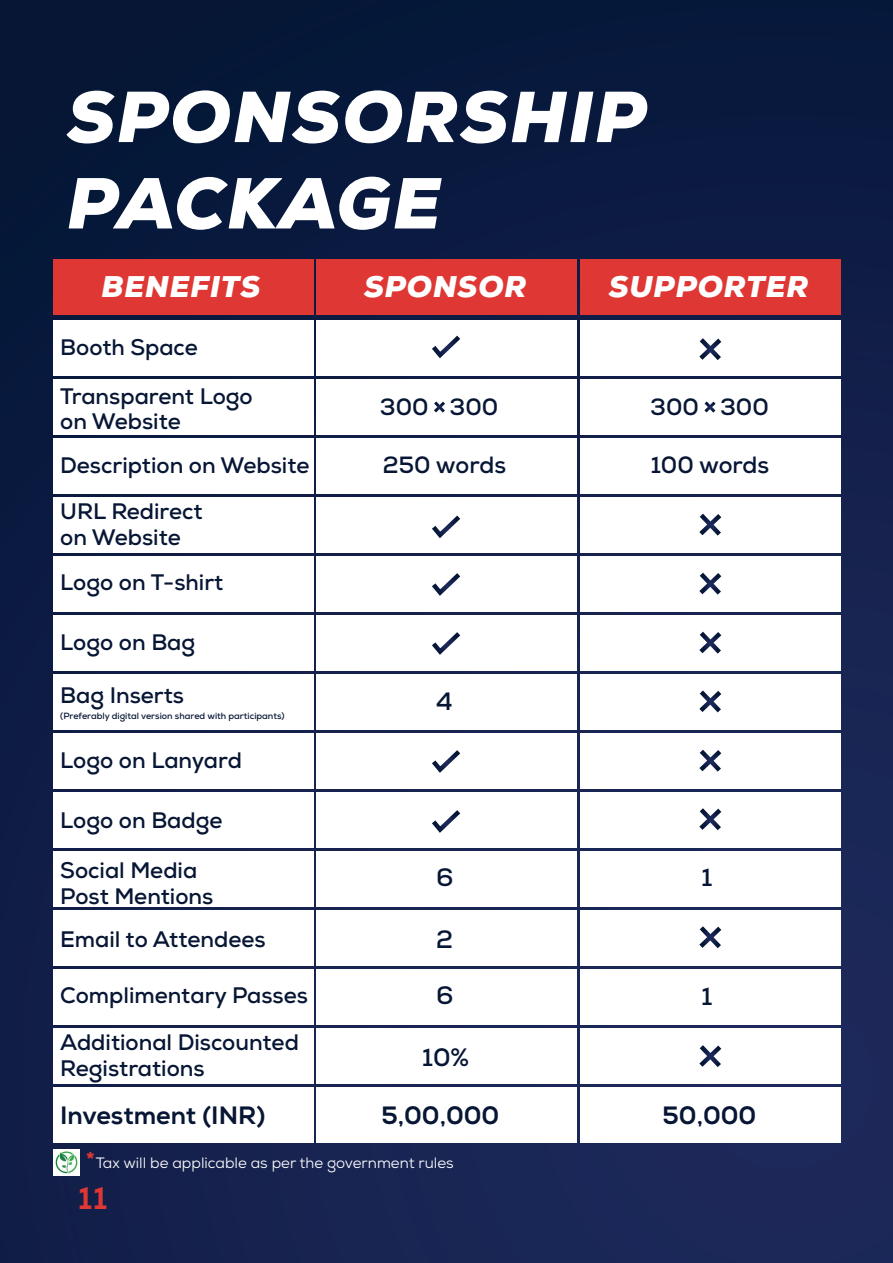
<style>
.page{position:relative;width:893px;height:1263px;background:#fff}
.page>*{position:absolute;margin:0;border:0;box-sizing:border-box;transform-origin:0 0}
.t1{font:italic 900 72px/86.4px "Nexa";letter-spacing:.025em;color:#fff}
.t2{font:800 31.5px "Nexa";color:#de3734}
.t3{font:italic 900 29.85px "Nexa";letter-spacing:.025em;color:#fff}
.t4{font:800 25.05px "Nexa";color:#071634}
.t5{font:700 25.05px "Nexa";color:#071634}
.t6{font:700 23.55px "Nexa";color:#071634}
.t7{font:700 22.35px/25.3px "Nexa";color:#071634}
.t8{font:15px "Nexa";color:#fff}
.t9{font:700 9px "Nexa";color:#071634}
.s1{font-weight:800;font-size:22.5px;color:#de3734}
</style>
<div class="page">
<div style="left:0;top:0;width:893px;height:1263px;background:linear-gradient(to bottom,#07183a,#1b2656)"></div>
<div style="left:53px;top:259px;width:260px;height:56px;background:#de3734"></div>
<div style="left:316px;top:259px;width:261px;height:56px;background:#de3734"></div>
<div style="left:580px;top:259px;width:261px;height:56px;background:#de3734"></div>
<div style="left:53px;top:320px;width:260px;height:56px;background:#fff"></div>
<div style="left:316px;top:320px;width:261px;height:56px;background:#fff"></div>
<div style="left:580px;top:320px;width:261px;height:56px;background:#fff"></div>
<div style="left:53px;top:379px;width:260px;height:56px;background:#fff"></div>
<div style="left:316px;top:379px;width:261px;height:56px;background:#fff"></div>
<div style="left:580px;top:379px;width:261px;height:56px;background:#fff"></div>
<div style="left:53px;top:438px;width:260px;height:56px;background:#fff"></div>
<div style="left:316px;top:438px;width:261px;height:56px;background:#fff"></div>
<div style="left:580px;top:438px;width:261px;height:56px;background:#fff"></div>
<div style="left:53px;top:497px;width:260px;height:56px;background:#fff"></div>
<div style="left:316px;top:497px;width:261px;height:56px;background:#fff"></div>
<div style="left:580px;top:497px;width:261px;height:56px;background:#fff"></div>
<div style="left:53px;top:556px;width:260px;height:56px;background:#fff"></div>
<div style="left:316px;top:556px;width:261px;height:56px;background:#fff"></div>
<div style="left:580px;top:556px;width:261px;height:56px;background:#fff"></div>
<div style="left:53px;top:615px;width:260px;height:56px;background:#fff"></div>
<div style="left:316px;top:615px;width:261px;height:56px;background:#fff"></div>
<div style="left:580px;top:615px;width:261px;height:56px;background:#fff"></div>
<div style="left:53px;top:674px;width:260px;height:56px;background:#fff"></div>
<div style="left:316px;top:674px;width:261px;height:56px;background:#fff"></div>
<div style="left:580px;top:674px;width:261px;height:56px;background:#fff"></div>
<div style="left:53px;top:733px;width:260px;height:56px;background:#fff"></div>
<div style="left:316px;top:733px;width:261px;height:56px;background:#fff"></div>
<div style="left:580px;top:733px;width:261px;height:56px;background:#fff"></div>
<div style="left:53px;top:792px;width:260px;height:56px;background:#fff"></div>
<div style="left:316px;top:792px;width:261px;height:56px;background:#fff"></div>
<div style="left:580px;top:792px;width:261px;height:56px;background:#fff"></div>
<div style="left:53px;top:851px;width:260px;height:56px;background:#fff"></div>
<div style="left:316px;top:851px;width:261px;height:56px;background:#fff"></div>
<div style="left:580px;top:851px;width:261px;height:56px;background:#fff"></div>
<div style="left:53px;top:910px;width:260px;height:56px;background:#fff"></div>
<div style="left:316px;top:910px;width:261px;height:56px;background:#fff"></div>
<div style="left:580px;top:910px;width:261px;height:56px;background:#fff"></div>
<div style="left:53px;top:969px;width:260px;height:56px;background:#fff"></div>
<div style="left:316px;top:969px;width:261px;height:56px;background:#fff"></div>
<div style="left:580px;top:969px;width:261px;height:56px;background:#fff"></div>
<div style="left:53px;top:1028px;width:260px;height:56px;background:#fff"></div>
<div style="left:316px;top:1028px;width:261px;height:56px;background:#fff"></div>
<div style="left:580px;top:1028px;width:261px;height:56px;background:#fff"></div>
<div style="left:53px;top:1087px;width:260px;height:56px;background:#fff"></div>
<div style="left:316px;top:1087px;width:261px;height:56px;background:#fff"></div>
<div style="left:580px;top:1087px;width:261px;height:56px;background:#fff"></div>
<svg style="left:699px;top:338px;width:23px;height:22px"></svg>
<svg style="left:699px;top:513px;width:23px;height:23px"></svg>
<svg style="left:699px;top:572px;width:23px;height:23px"></svg>
<svg style="left:432px;top:335px;width:29px;height:24px"></svg>
<svg style="left:432px;top:515px;width:29px;height:23px"></svg>
<svg style="left:432px;top:573px;width:29px;height:23px"></svg>
<svg style="left:699px;top:631px;width:23px;height:23px"></svg>
<svg style="left:699px;top:690px;width:23px;height:23px"></svg>
<svg style="left:432px;top:632px;width:29px;height:23px"></svg>
<svg style="left:699px;top:749px;width:23px;height:23px"></svg>
<svg style="left:432px;top:750px;width:29px;height:23px"></svg>
<svg style="left:699px;top:808px;width:23px;height:23px"></svg>
<svg style="left:432px;top:810px;width:29px;height:23px"></svg>
<svg style="left:699px;top:926px;width:23px;height:23px"></svg>
<svg style="left:699px;top:1045px;width:23px;height:22px"></svg>
<svg style="left:434px;top:401px;width:11px;height:12px"></svg>
<svg style="left:704px;top:401px;width:12px;height:12px"></svg>
<img style="left:54px;top:1149px;width:26px;height:27px">
<h1 class="t1" style="left:67px;top:74px;width:581px">SPONSORSHIP<br>PACKAGE</h1>
<h3 class="t3" style="left:102px;top:267px;width:161px">BENEFITS</h3>
<p class="t7" style="left:60px;top:334px;width:139px">Booth Space</p>
<p class="t7" style="left:60px;top:383px;width:194px">Transparent Logo on Website</p>
<h3 class="t3" style="left:364px;top:267px;width:164px">SPONSOR</h3>
<h3 class="t3" style="left:609px;top:267px;width:201px">SUPPORTER</h3>
<p class="t6" style="left:380px;top:392px;width:120px">300 300</p>
<p class="t6" style="left:650px;top:392px;width:120px">300 300</p>
<p class="t7" style="left:60px;top:453px;width:251px">Description on Website</p>
<p class="t6" style="left:383px;top:450px;width:125px">250 words</p>
<p class="t6" style="left:651px;top:450px;width:120px">100 words</p>
<p class="t7" style="left:60px;top:499px;width:144px">URL Redirect on Website</p>
<p class="t7" style="left:60px;top:569px;width:165px">Logo on T-shirt</p>
<p class="t7" style="left:60px;top:629px;width:137px">Logo on Bag</p>
<p class="t7" style="left:60px;top:682px;width:125px">Bag Inserts</p>
<p class="t9" style="left:60px;top:710px;width:226px">(Preferably digital version shared with participants)</p>
<p class="t7" style="left:60px;top:748px;width:183px">Logo on Lanyard</p>
<p class="t7" style="left:60px;top:807px;width:164px">Logo on Badge</p>
<p class="t7" style="left:60px;top:858px;width:155px">Social Media<br>Post Mentions</p>
<p class="t7" style="left:60px;top:926px;width:207px">Email to Attendees</p>
<p class="t7" style="left:60px;top:982px;width:249px">Complimentary Passes</p>
<p class="t7" style="left:60px;top:1030px;width:240px">Additional Discounted<br>Registrations</p>
<p class="t4" style="left:60px;top:1100px;width:207px">Investment (INR)</p>
<p class="t5" style="left:436px;top:685px;width:18px">4</p>
<p class="t5" style="left:436px;top:861px;width:19px">6</p>
<p class="t5" style="left:436px;top:923px;width:18px">2</p>
<p class="t5" style="left:701px;top:861px;width:12px">1</p>
<p class="t5" style="left:436px;top:979px;width:19px">6</p>
<p class="t5" style="left:701px;top:980px;width:12px">1</p>
<p class="t5" style="left:422px;top:1041px;width:49px">10%</p>
<p class="t4" style="left:381px;top:1100px;width:120px">5,00,000</p>
<p class="t4" style="left:662px;top:1100px;width:95px">50,000</p>
<p class="t8" style="left:86px;top:1153px;width:369px"><span class="s1">*</span>Tax will be applicable as per the government rules</p>
<h2 class="t2" style="left:78px;top:1178px;width:31px">11</h2>
</div>
